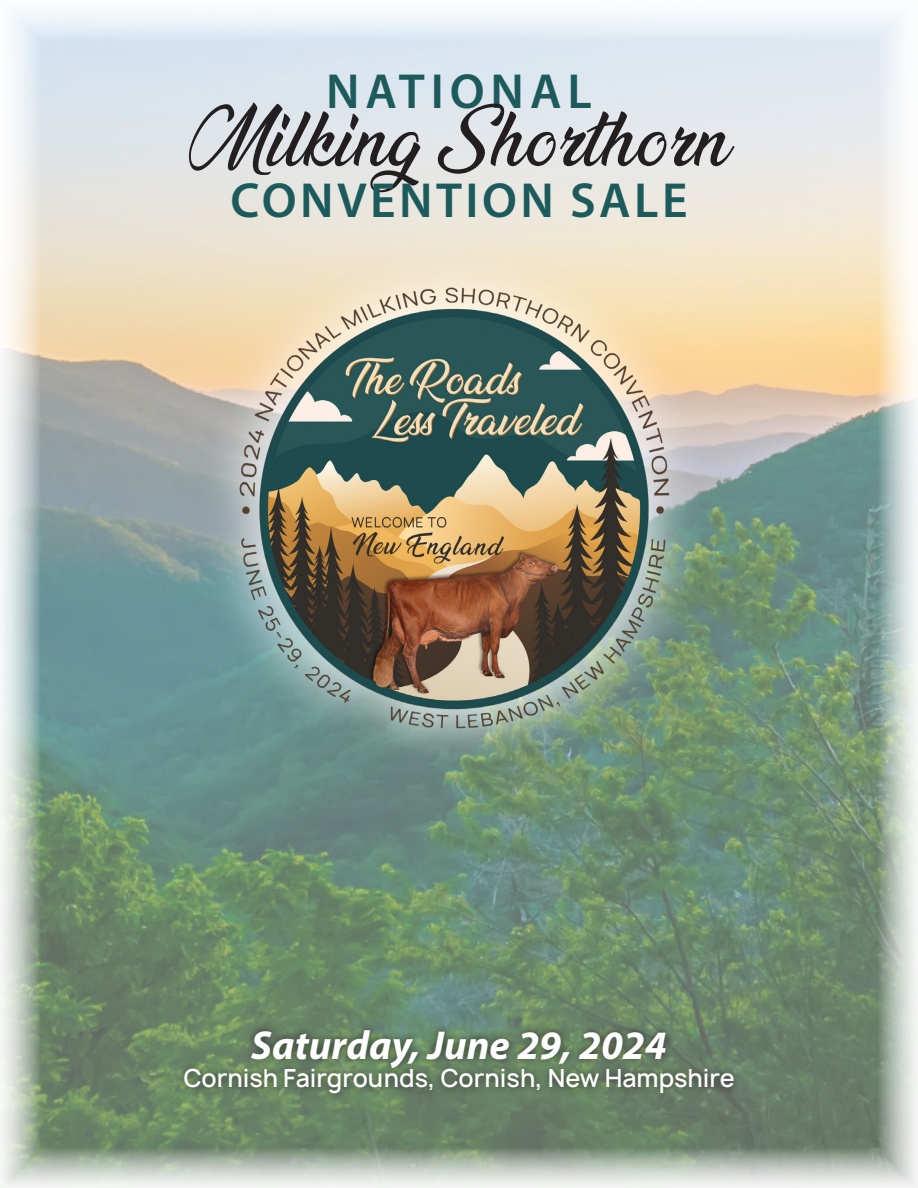
<style>
.page{position:relative;width:918px;height:1188px;background:#fff}
.page>*{position:absolute;margin:0;border:0;box-sizing:border-box;transform-origin:0 0}
.t1{font:67.5px "Ananda";color:#231f20}
.t2{font:600 49.5px "Myriad Pro";letter-spacing:.07em;color:#1c5a5c}
.t3{font:600 49.5px "Myriad Pro";letter-spacing:.12em;color:#1c5a5c}
.t4{font:italic 700 40.5px "Myriad Pro";color:#fff}
.t5{font:600 24px "Manrope";color:#fff}
</style>
<div class="page">
<img style="left:1px;top:12px;width:917px;height:1176px">
<div style="left:197px;top:245px;width:513px;height:526px;background:#fff;opacity:.75"></div>
<img style="left:205px;top:272px;width:501px;height:475px">
<div style="left:176px;top:1022px;width:565px;height:80px;background:#231f20;opacity:.75"></div>
<p class="t3" style="left:326px;top:60px;width:267px">NATIONAL</p>
<p class="t1" style="left:189px;top:103px;width:541px">Milking Shorthorn</p>
<p class="t2" style="left:230px;top:169px;width:459px">CONVENTION SALE</p>
<p class="t4" style="left:251px;top:1019px;width:417px">Saturday, June 29, 2024</p>
<p class="t5" style="left:183px;top:1063px;width:553px">Cornish Fairgrounds, Cornish, New Hampshire</p>
</div>
